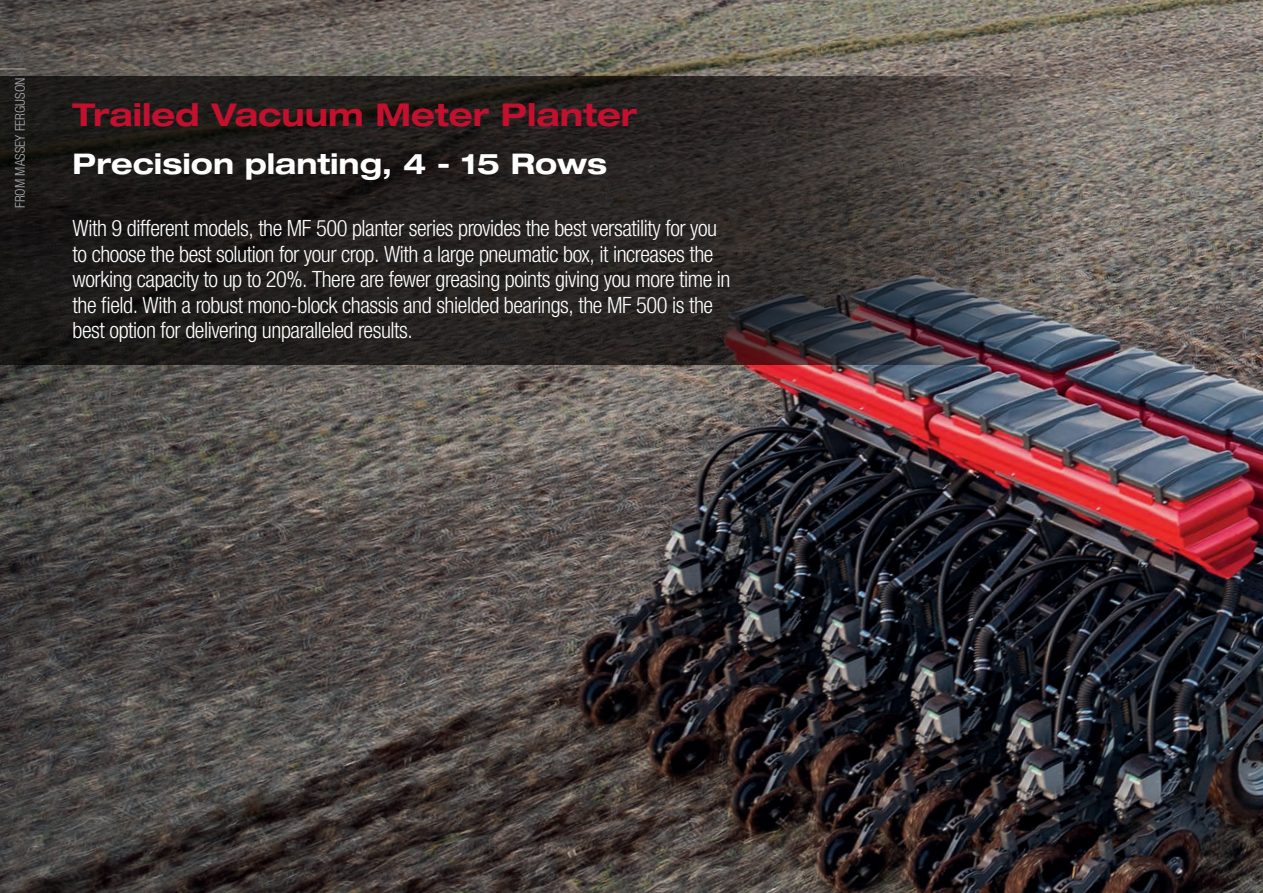
<style>
.page{position:relative;width:1263px;height:893px;background:#fff}
.page>*{position:absolute;margin:0;border:0;box-sizing:border-box;transform-origin:0 0}
.t1{font:700 expanded 31.5px "Helvetica Neue LTW1 G";color:#c3102f}
.t2{font:700 expanded 28.5px "Helvetica Neue LTW1 G";color:#fff}
.t3{font:300 condensed 22.5px/25.5px "Helvetica Neue LTW1 G";letter-spacing:-.02em;color:#fff}
.t4{font:300 condensed 15px "Helvetica Neue LTW1 G";color:#5f5f62}
.t5{font:300 condensed 13.5px "Helvetica Neue LTW1 G";color:#abacb0}
</style>
<div class="page">
<img style="left:0;top:0;width:1263px;height:893px">
<svg style="left:0;top:77px;width:1144px;height:288px;background:#34302e"></svg>
<svg style="left:0;top:69px;width:26px;height:1px"></svg>
<p class="t4" style="left:11px;top:48px;width:16px">02</p>
<p class="t5" style="left:12px;top:208px;width:132px;rotate:-90deg">FROM MASSEY FERGUSON</p>
<p class="t5" style="left:20px;top:212px;width:132px;rotate:-90deg">FROM MASSEY FERGUSON</p>
<h1 class="t1" style="left:73px;top:94px;width:566px">Trailed Vacuum Meter Planter</h1>
<p class="t2" style="left:73px;top:146px;width:536px">Precision planting, 4 - 15 Rows</p>
<p class="t3" style="left:73px;top:216px;width:659px">With 9 different models, the MF 500 planter series provides the best versatility for you to choose the best solution for your crop. With a large pneumatic box, it increases the working capacity to up to 20%. There are fewer greasing points giving you more time in the field. With a robust mono-block chassis and shielded bearings, the MF 500 is the best option for delivering unparalleled results.</p>
</div>
